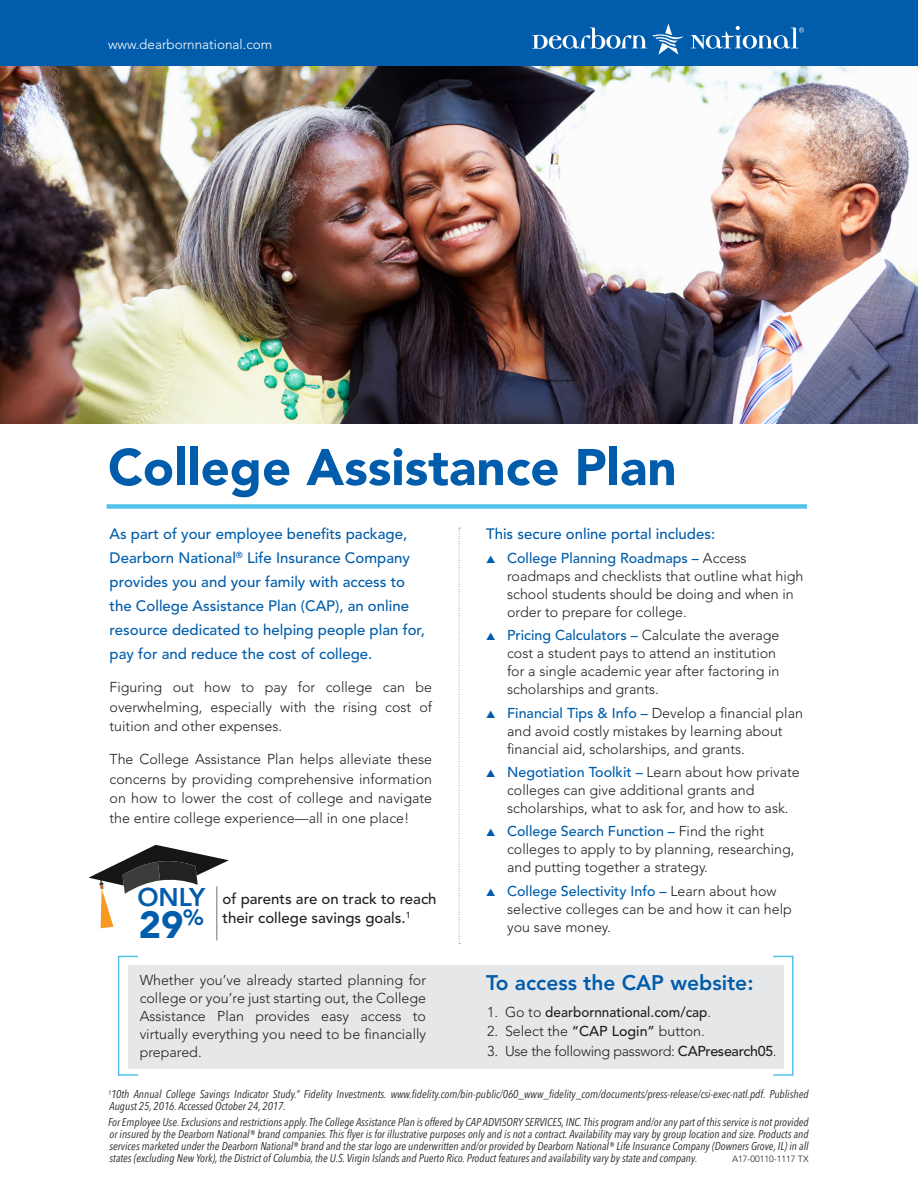
<style>
.page{position:relative;width:918px;height:1188px;background:#fff}
.page>*{position:absolute;margin:0;border:0;box-sizing:border-box;transform-origin:0 0}
.dn_subhead{font:900 51px "Avenir LT Std";color:#015dab}
.dn_text{font:900 37.65px "Avenir LT Std";color:#015dab}
.dn_text-2{font:800 25.5px "Avenir LT Std";color:#015dab}
.dn_subhead-2{font:800 21px "Avenir LT Std";color:#015dab}
.dn_intro_gray{font:500 15px/24px "Avenir LT Std";color:#015dab}
.dn_text-3{font:500 15px/19.5px "Avenir LT Std";color:#231f20}
.dn_text-4{font:300 14.25px/18px "Avenir LT Std";color:#231f20}
.dn_text-5{font:300 14.25px "Avenir LT Std";letter-spacing:-.02em;color:#231f20}
.dn_text-6{font:500 14.25px "Avenir LT Std";color:#231f20;scale:.95 1}
.t1{font:300 13.5px "Avenir LT Std";color:#fff}
.dn_Disclaimer{font:italic condensed 11.25px/12px "Avenir Next LT Pro";color:#231f20}
.t2{font:300 9px "Avenir LT Std";color:#231f20}
.s1{color:#015dab}
.s2{font-weight:500;color:#015dab}
.s3{font-weight:300}
.s4{font-weight:500}
</style>
<div class="page">
<div style="left:0;top:0;width:918px;height:66px;background:#015dab"></div>
<img style="left:0;top:66px;width:918px;height:357px">
<div style="left:107px;top:504px;width:700px;height:5px;background:#55c2eb"></div>
<svg style="left:459px;top:528px;width:1px;height:416px"></svg>
<div style="left:128px;top:965px;width:655px;height:104px;background:#e6e7e9"></div>
<div style="left:772px;top:956px;width:22px;height:120px;border:2px solid #55c2eb"></div>
<div style="left:118px;top:956px;width:21px;height:120px;border:2px solid #55c2eb"></div>
<svg style="left:532px;top:23px;width:272px;height:32px"></svg>
<svg style="left:89px;top:845px;width:140px;height:83px"></svg>
<hr style="left:216px;top:886px;width:1px;height:54px;background:#717074">
<p class="t1" style="left:108px;top:36px;width:166px">www.dearbornnational.com</p>
<p class="dn_subhead" style="left:108px;top:436px;width:570px">College Assistance Plan</p>
<p class="dn_intro_gray" style="left:110px;top:523px;width:317px">As part of your employee benefits package, Dearborn National<sup>®</sup> Life Insurance Company provides you and your family with access to the College Assistance Plan (CAP), an online resource dedicated to helping people plan for, pay for and reduce the cost of college.</p>
<p class="dn_text-4" style="left:110px;top:678px;width:324px;line-height:19.5px;text-align:justify">Figuring out how to pay for college can be overwhelming, especially with the rising cost of tuition and other expenses.</p>
<p class="dn_text-4" style="left:110px;top:750px;width:324px;line-height:19.5px;text-align:justify">The College Assistance Plan helps alleviate these concerns by providing comprehensive information on how to lower the cost of college and navigate the entire college experience—all in one place!</p>
<p class="dn_text-2" style="left:137px;top:882px;width:70px">ONLY</p>
<p class="dn_text" style="left:139px;top:902px;width:66px">29<sup>%</sup></p>
<p class="dn_text-3" style="left:223px;top:889px;width:216px">of parents are on track to reach their college savings goals.<sup>1</sup></p>
<p class="dn_text-4" style="left:140px;top:971px;width:288px;text-align:justify">Whether you’ve already started planning for college or you’re just starting out, the College Assistance Plan provides easy access to virtually everything you need to be financially prepared.</p>
<p class="dn_intro_gray" style="left:486px;top:523px;width:231px">This secure online portal includes:</p>
<p class="dn_text-4" style="left:507px;top:549px;width:298px;text-indent:-21px"><span class="s1">▲</span> <span class="s2">College Planning Roadmaps –</span> Access roadmaps and checklists that outline what high school students should be doing and when in order to prepare for college.</p>
<p class="dn_text-4" style="left:507px;top:626px;width:274px;text-indent:-21px"><span class="s1">▲</span> <span class="s2">Pricing Calculators –</span> Calculate the average cost a student pays to attend an institution for a single academic year after factoring in scholarships and grants.</p>
<p class="dn_text-4" style="left:507px;top:704px;width:297px;text-indent:-21px"><span class="s1">▲</span> <span class="s2">Financial Tips &amp; Info –</span> Develop a financial plan and avoid costly mistakes by learning about financial aid, scholarships, and grants.</p>
<p class="dn_text-4" style="left:507px;top:763px;width:294px;text-indent:-21px"><span class="s1">▲</span> <span class="s2">Negotiation Toolkit –</span> Learn about how private colleges can give additional grants and scholarships, what to ask for, and how to ask.</p>
<p class="dn_text-4" style="left:507px;top:822px;width:289px;text-indent:-21px"><span class="s1">▲</span> <span class="s2">College Search Function –</span> Find the right colleges to apply to by planning, researching, and putting together a strategy.</p>
<p class="dn_text-4" style="left:507px;top:882px;width:286px;text-indent:-21px"><span class="s1">▲</span> <span class="s2">College Selectivity Info –</span> Learn about how selective colleges can be and how it can help you save money.</p>
<p class="dn_subhead-2" style="left:486px;top:971px;width:269px">To access the CAP website:</p>
<p class="dn_text-6" style="left:487px;top:1004px;width:237px"><span class="s3">1. Go to</span> dearbornnational.com/cap<span class="s3">.</span></p>
<p class="dn_text-4" style="left:487px;top:1022px;width:219px">2. Select the <span class="s4">“CAP Login”</span> button.</p>
<p class="dn_text-5" style="left:487px;top:1042px;width:291px">3. Use the following password: <span class="s4">CAPresearch05</span>.</p>
<p class="dn_Disclaimer" style="left:108px;top:1088px;width:702px"><sup>1</sup>10th Annual College Savings Indicator Study.” Fidelity Investments. www.fidelity.com/bin-public/060_www_fidelity_com/documents/press-release/csi-exec-natl.pdf. Published<br>August 25, 2016. Accessed October 24, 2017.</p>
<p class="dn_Disclaimer" style="left:108px;top:1116px;width:702px;text-align:justify">For Employee Use. Exclusions and restrictions apply. The College Assistance Plan is offered by CAP ADVISORY SERVICES, INC. This program and/or any part of this service is not provided or insured by the Dearborn National® brand companies. This flyer is for illustrative purposes only and is not a contract. Availability may vary by group location and size. Products and services marketed under the Dearborn National® brand and the star logo are underwritten and/or provided by Dearborn National® Life Insurance Company (Downers Grove, IL) in all states (excluding New York), the District of Columbia, the U.S. Virgin Islands and Puerto Rico. Product features and availability vary by state and company.</p>
<p class="t2" style="left:732px;top:1153px;width:78px">A17-00110-1117 TX</p>
</div>
